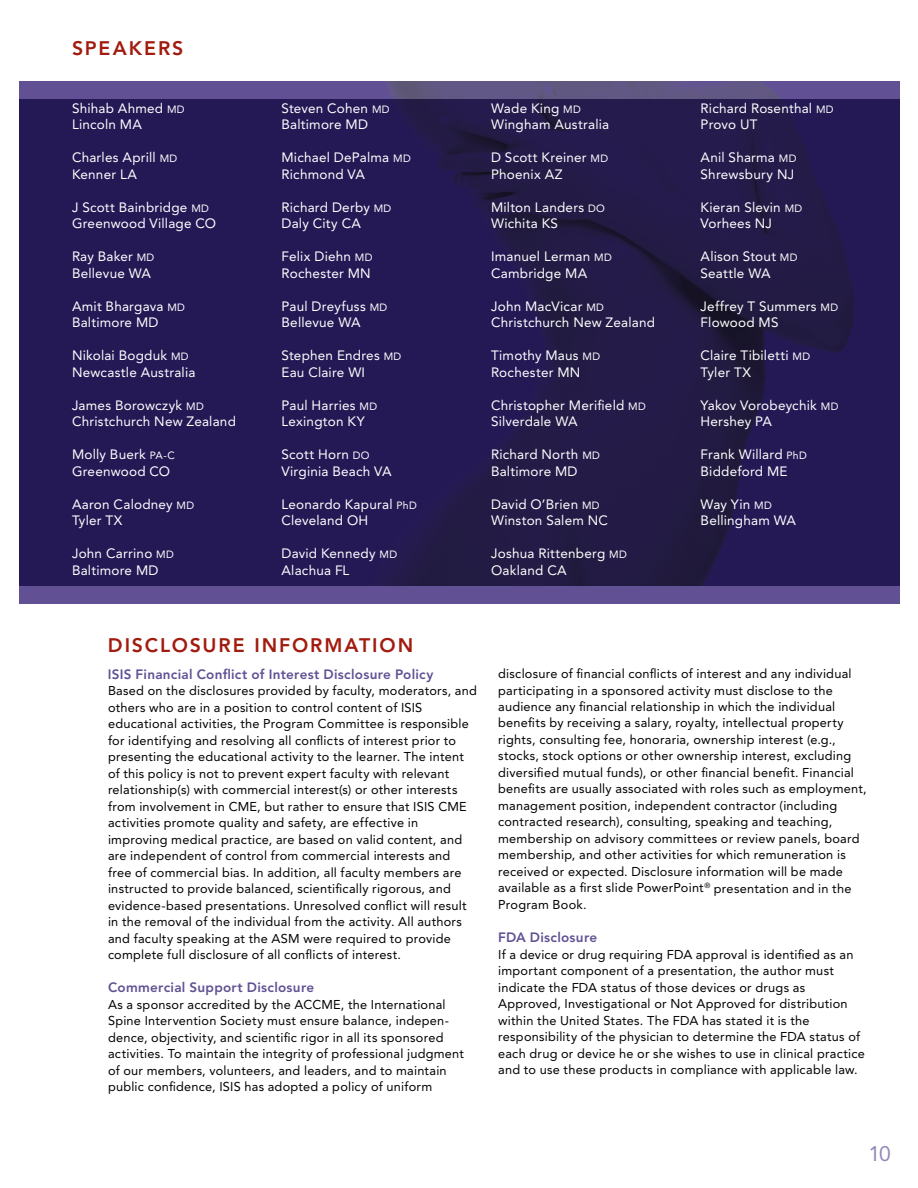
<style>
.page{position:relative;width:918px;height:1188px;background:#fff}
.page>*{position:absolute;margin:0;border:0;box-sizing:border-box;transform-origin:0 0}
.t1{font:21px "Avenir";color:#9487b8}
.t2{font:800 19.5px "Avenir";letter-spacing:.1em;color:#a11b0e}
.t3{font:13.5px/16.5px "Avenir";letter-spacing:.015em;color:#fff}
.t4{font:800 13.5px "Avenir";letter-spacing:.02em;color:#615194}
.t5{font:12.75px/16.5px "Avenir";letter-spacing:.02em;color:#000}
.s1{font-size:10.5px}
</style>
<div class="page">
<img style="left:170px;top:81px;width:689px;height:18px">
<svg style="left:20px;top:99px;width:880px;height:505px;background:#251b51"></svg>
<h2 class="t2" style="left:72px;top:37px;width:113px">SPEAKERS</h2>
<p class="t3" style="left:72px;top:100px;width:114px">Shihab Ahmed <span class="s1">MD<br></span>Lincoln MA</p>
<p class="t3" style="left:72px;top:149px;width:107px">Charles Aprill <span class="s1">MD<br></span>Kenner LA</p>
<p class="t3" style="left:72px;top:199px;width:146px">J Scott Bainbridge <span class="s1">MD<br></span>Greenwood Village CO</p>
<p class="t3" style="left:72px;top:248px;width:84px">Ray Baker <span class="s1">MD<br></span>Bellevue WA</p>
<p class="t3" style="left:72px;top:298px;width:115px">Amit Bhargava <span class="s1">MD<br></span>Baltimore MD</p>
<p class="t3" style="left:72px;top:347px;width:125px">Nikolai Bogduk <span class="s1">MD<br></span>Newcastle Australia</p>
<p class="t3" style="left:72px;top:397px;width:165px">James Borowczyk <span class="s1">MD<br></span>Christchurch New Zealand</p>
<p class="t3" style="left:72px;top:446px;width:104px">Molly Buerk <span class="s1">PA-C<br></span>Greenwood CO</p>
<p class="t3" style="left:72px;top:496px;width:124px">Aaron Calodney <span class="s1">MD<br></span>Tyler TX</p>
<p class="t3" style="left:72px;top:545px;width:103px">John Carrino <span class="s1">MD<br></span>Baltimore MD</p>
<p class="t3" style="left:282px;top:100px;width:110px">Steven Cohen <span class="s1">MD<br></span>Baltimore MD</p>
<p class="t3" style="left:282px;top:149px;width:131px">Michael DePalma <span class="s1">MD<br></span>Richmond VA</p>
<p class="t3" style="left:282px;top:199px;width:111px">Richard Derby <span class="s1">MD<br></span>Daly City CA</p>
<p class="t3" style="left:282px;top:248px;width:93px">Felix Diehn <span class="s1">MD<br></span>Rochester MN</p>
<p class="t3" style="left:282px;top:298px;width:107px">Paul Dreyfuss <span class="s1">MD<br></span>Bellevue WA</p>
<p class="t3" style="left:282px;top:347px;width:121px">Stephen Endres <span class="s1">MD<br></span>Eau Claire WI</p>
<p class="t3" style="left:282px;top:397px;width:97px">Paul Harries <span class="s1">MD<br></span>Lexington KY</p>
<p class="t3" style="left:282px;top:446px;width:111px">Scott Horn <span class="s1">DO<br></span>Virginia Beach VA</p>
<p class="t3" style="left:282px;top:496px;width:137px">Leonardo Kapural <span class="s1">PhD<br></span>Cleveland OH</p>
<p class="t3" style="left:282px;top:545px;width:117px">David Kennedy <span class="s1">MD<br></span>Alachua FL</p>
<p class="t3" style="left:491px;top:100px;width:120px">Wade King <span class="s1">MD<br></span>Wingham Australia</p>
<p class="t3" style="left:491px;top:149px;width:119px">D Scott Kreiner <span class="s1">MD<br></span>Phoenix AZ</p>
<p class="t3" style="left:491px;top:199px;width:115px">Milton Landers <span class="s1">DO<br></span>Wichita KS</p>
<p class="t3" style="left:491px;top:248px;width:122px">Imanuel Lerman <span class="s1">MD<br></span>Cambridge MA</p>
<p class="t3" style="left:491px;top:298px;width:165px">John MacVicar <span class="s1">MD<br></span>Christchurch New Zealand</p>
<p class="t3" style="left:491px;top:347px;width:111px">Timothy Maus <span class="s1">MD<br></span>Rochester MN</p>
<p class="t3" style="left:491px;top:397px;width:156px">Christopher Merifield <span class="s1">MD<br></span>Silverdale WA</p>
<p class="t3" style="left:491px;top:446px;width:110px">Richard North <span class="s1">MD<br></span>Baltimore MD</p>
<p class="t3" style="left:491px;top:496px;width:119px">David O’Brien <span class="s1">MD<br></span>Winston Salem NC</p>
<p class="t3" style="left:491px;top:545px;width:137px">Joshua Rittenberg <span class="s1">MD<br></span>Oakland CA</p>
<p class="t3" style="left:701px;top:100px;width:135px">Richard Rosenthal <span class="s1">MD<br></span>Provo UT</p>
<p class="t3" style="left:701px;top:149px;width:97px">Anil Sharma <span class="s1">MD<br></span>Shrewsbury NJ</p>
<p class="t3" style="left:701px;top:199px;width:103px">Kieran Slevin <span class="s1">MD<br></span>Vorhees NJ</p>
<p class="t3" style="left:701px;top:248px;width:99px">Alison Stout <span class="s1">MD<br></span>Seattle WA</p>
<p class="t3" style="left:701px;top:298px;width:139px">Jeffrey T Summers <span class="s1">MD<br></span>Flowood MS</p>
<p class="t3" style="left:701px;top:347px;width:111px">Claire Tibiletti <span class="s1">MD<br></span>Tyler TX</p>
<p class="t3" style="left:701px;top:397px;width:139px">Yakov Vorobeychik <span class="s1">MD<br></span>Hershey PA</p>
<p class="t3" style="left:701px;top:446px;width:108px">Frank Willard <span class="s1">PhD<br></span>Biddeford ME</p>
<p class="t3" style="left:701px;top:496px;width:97px">Way Yin <span class="s1">MD<br></span>Bellingham WA</p>
<h2 class="t2" style="left:108px;top:633px;width:307px">DISCLOSURE INFORMATION</h2>
<p class="t4" style="left:108px;top:666px;width:327px">ISIS Financial Conflict of Interest Disclosure Policy</p>
<p class="t5" style="left:108px;top:682px;width:370px">Based on the disclosures provided by faculty, moderators, and others who are in a position to control content of ISIS educational activities, the Program Committee is responsible for identifying and resolving all conflicts of interest prior to presenting the educational activity to the learner. The intent of this policy is not to prevent expert faculty with relevant relationship(s) with commercial interest(s) or other interests from involvement in CME, but rather to ensure that ISIS CME activities promote quality and safety, are effective in improving medical practice, are based on valid content, and are independent of control from commercial interests and free of commercial bias. In addition, all faculty members are instructed to provide balanced, scientifically rigorous, and evidence-based presentations. Unresolved conflict will result in the removal of the individual from the activity. All authors and faculty speaking at the ASM were required to provide complete full disclosure of all conflicts of interest.</p>
<p class="t4" style="left:108px;top:979px;width:208px">Commercial Support Disclosure</p>
<p class="t5" style="left:108px;top:996px;width:358px">As a sponsor accredited by the ACCME, the International Spine Intervention Society must ensure balance, indepen&shy;dence, objectivity, and scientific rigor in all its sponsored activities. To maintain the integrity of professional judgment of our members, volunteers, and leaders, and to maintain public confidence, ISIS has adopted a policy of uniform</p>
<p class="t5" style="left:498px;top:665px;width:370px">disclosure of financial conflicts of interest and any individual participating in a sponsored activity must disclose to the audience any financial relationship in which the individual benefits by receiving a salary, royalty, intellectual property rights, consulting fee, honoraria, ownership interest (e.g., stocks, stock options or other ownership interest, excluding diversified mutual funds), or other financial benefit. Financial benefits are usually associated with roles such as employment, management position, independent contractor (including contracted research), consulting, speaking and teaching, membership on advisory committees or review panels, board membership, and other activities for which remuneration is received or expected. Disclosure information will be made available as a first slide PowerPoint<sup>®</sup> presentation and in the Program Book.</p>
<p class="t4" style="left:498px;top:929px;width:101px">FDA Disclosure</p>
<p class="t5" style="left:498px;top:946px;width:368px">If a device or drug requiring FDA approval is identified as an important component of a presentation, the author must indicate the FDA status of those devices or drugs as Approved, Investigational or Not Approved for distribution within the United States. The FDA has stated it is the responsibility of the physician to determine the FDA status of each drug or device he or she wishes to use in clinical practice and to use these products in compliance with applicable law.</p>
<h1 class="t1" style="left:868px;top:1142px;width:24px">10</h1>
</div>
